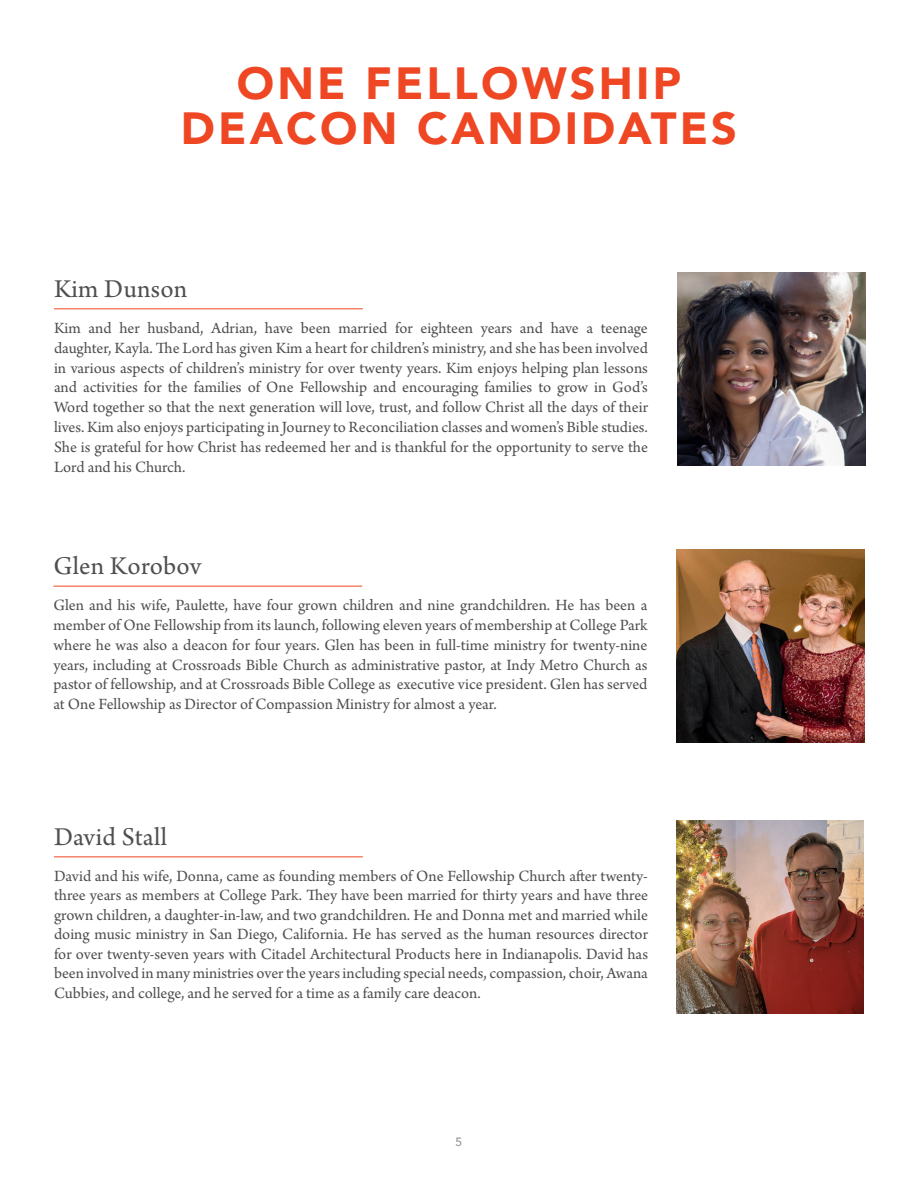
<style>
.page{position:relative;width:918px;height:1188px;background:#fff}
.page>*{position:absolute;margin:0;border:0;box-sizing:border-box;transform-origin:0 0}
.t1{font:900 45px/45px "Avenir";letter-spacing:.07em;color:#ef4623;text-align:center}
.t2{font:27px "Arno Pro";letter-spacing:.01em;color:#4f4f51}
.t3{font:16.5px/19.8px "Arno Pro";color:#4f4f51;text-align:justify}
.t4{font:500 12px "Avenir";color:#939598}
</style>
<div class="page">
<hr style="left:54px;top:308px;width:309px;height:1px;background:#ef4623">
<img style="left:678px;top:272px;width:187px;height:193px">
<hr style="left:53px;top:586px;width:309px;height:1px;background:#ef4623">
<img style="left:677px;top:550px;width:188px;height:193px">
<img style="left:676px;top:820px;width:188px;height:193px">
<hr style="left:54px;top:856px;width:309px;height:1px;background:#ef4623">
<h1 class="t1" style="left:181px;top:60px;width:558px">ONE FELLOWSHIP<br>DEACON CANDIDATES</h1>
<h2 class="t2" style="left:54px;top:273px;width:135px">Kim Dunson</h2>
<p class="t3" style="left:54px;top:319px;width:596px">Kim and her husband, Adrian, have been married for eighteen years and have a teenage daughter, Kayla. The Lord has given Kim a heart for children’s ministry, and she has been involved in various aspects of children’s ministry for over twenty years. Kim enjoys helping plan lessons and activities for the families of One Fellowship and encouraging families to grow in God’s Word together so that the next generation will love, trust, and follow Christ all the days of their lives. Kim also enjoys participating in Journey to Reconciliation classes and women’s Bible studies.<br>She is grateful for how Christ has redeemed her and is thankful for the opportunity to serve the Lord and his Church.</p>
<h2 class="t2" style="left:53px;top:550px;width:149px">Glen Korobov</h2>
<p class="t3" style="left:53px;top:596px;width:596px">Glen and his wife, Paulette, have four grown children and nine grandchildren. He has been a member of One Fellowship from its launch, following eleven years of membership at College Park where he was also a deacon for four years. Glen has been in full-time ministry for twenty-nine years, including at Crossroads Bible Church as administrative pastor, at Indy Metro Church as pastor of fellowship, and at Crossroads Bible College as executive vice president. Glen has served at One Fellowship as Director of Compassion Ministry for almost a year.</p>
<h2 class="t2" style="left:54px;top:821px;width:115px">David Stall</h2>
<p class="t3" style="left:54px;top:867px;width:596px">David and his wife, Donna, came as founding members of One Fellowship Church after twenty&shy;three years as members at College Park. They have been married for thirty years and have three grown children, a daughter-in-law, and two grandchildren. He and Donna met and married while doing music ministry in San Diego, California. He has served as the human resources director for over twenty-seven years with Citadel Architectural Products here in Indianapolis. David has been involved in many ministries over the years including special needs, compassion, choir, Awana Cubbies, and college, and he served for a time as a family care deacon.</p>
<p class="t4" style="left:456px;top:1131px;width:8px">5</p>
</div>
